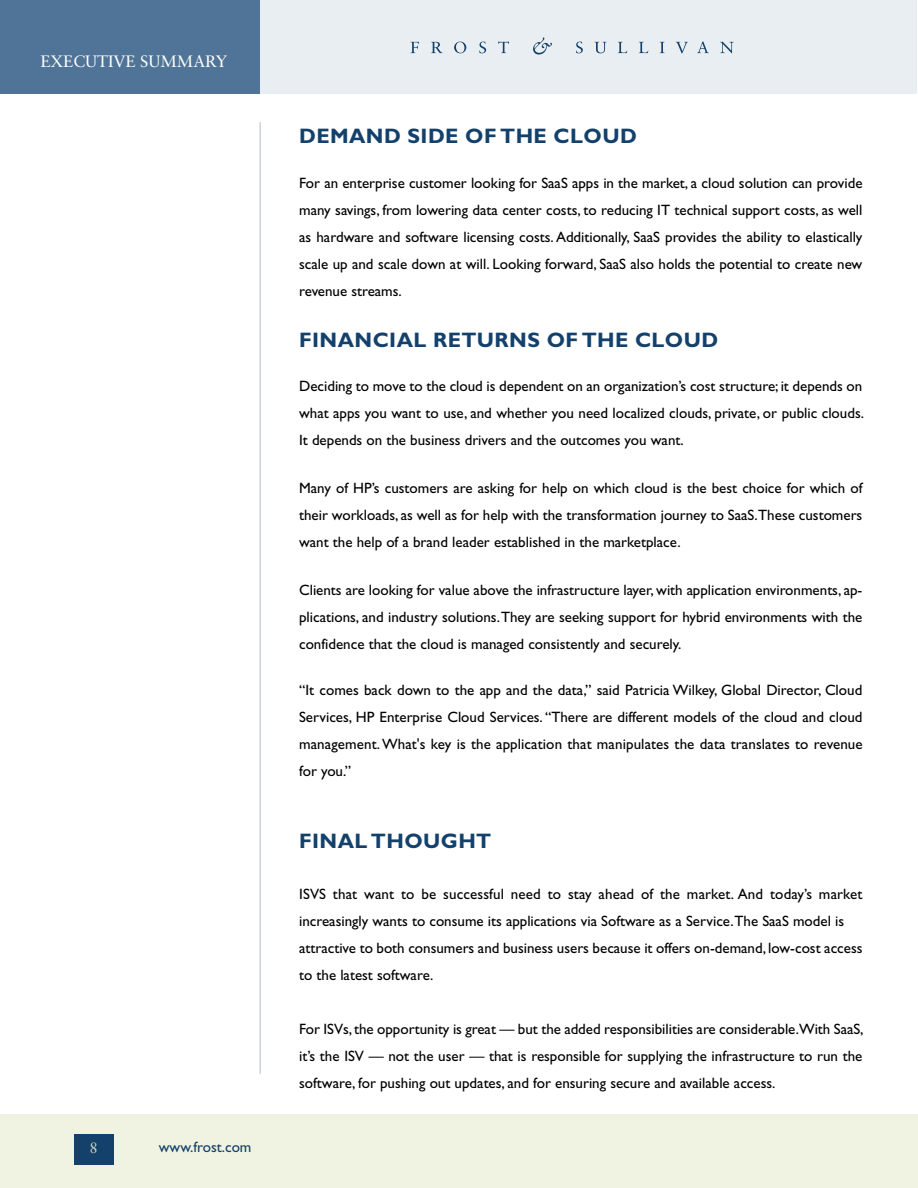
<style>
.page{position:relative;width:918px;height:1188px;background:#fff}
.page>*{position:absolute;margin:0;border:0;box-sizing:border-box;transform-origin:0 0}
.t1{font:700 21px "Gill Sans";letter-spacing:.02em;color:#13416b}
.t2{font:16.5px "Sabon";color:#fff}
.t3{font:15px/27px "Gill Sans";color:#000;text-align:justify}
.t4{font:15px "Gill Sans";color:#13416b}
.t5{font:15px "Sabon";color:#d6d5b6}
</style>
<div class="page">
<div style="left:0;top:1114px;width:917px;height:73px;background:#f1f3e2"></div>
<div style="left:74px;top:1134px;width:40px;height:30px;background:#13416b"></div>
<hr style="left:260px;top:122px;width:1px;height:952px;background:#b0bacb">
<div style="left:0;top:0;width:261px;height:94px;background:#507497"></div>
<div style="left:260px;top:0;width:657px;height:94px;background:#e8eef1"></div>
<svg style="left:411px;top:42px;width:8px;height:11px"></svg>
<svg style="left:431px;top:42px;width:12px;height:11px"></svg>
<svg style="left:454px;top:42px;width:12px;height:11px"></svg>
<svg style="left:479px;top:42px;width:7px;height:11px"></svg>
<svg style="left:498px;top:41px;width:11px;height:12px"></svg>
<svg style="left:576px;top:42px;width:7px;height:11px"></svg>
<svg style="left:594px;top:42px;width:12px;height:11px"></svg>
<svg style="left:618px;top:42px;width:9px;height:11px"></svg>
<svg style="left:639px;top:42px;width:9px;height:11px"></svg>
<svg style="left:660px;top:42px;width:5px;height:11px"></svg>
<svg style="left:676px;top:42px;width:12px;height:11px"></svg>
<svg style="left:697px;top:41px;width:12px;height:12px"></svg>
<svg style="left:720px;top:42px;width:14px;height:11px"></svg>
<svg style="left:533px;top:38px;width:19px;height:17px"></svg>
<p class="t2" style="left:40px;top:54px;width:189px">EXECUTIVE SUMMARY</p>
<p class="t5" style="left:90px;top:1141px;width:10px">8</p>
<p class="t4" style="left:159px;top:1141px;width:94px">www.frost.com</p>
<h1 class="t1" style="left:299px;top:128px;width:339px">DEMAND SIDE OF THE CLOUD</h1>
<p class="t3" style="left:299px;top:171px;width:565px">For an enterprise customer looking for SaaS apps in the market, a cloud solution can provide many savings, from lowering data center costs, to reducing IT technical support costs, as well as hardware and software licensing costs. Additionally, SaaS provides the ability to elastically scale up and scale down at will. Looking forward, SaaS also holds the potential to create new revenue streams.</p>
<h1 class="t1" style="left:299px;top:332px;width:421px">FINANCIAL RETURNS OF THE CLOUD</h1>
<p class="t3" style="left:299px;top:374px;width:566px">Deciding to move to the cloud is dependent on an organization’s cost structure; it depends on what apps you want to use, and whether you need localized clouds, private, or public clouds.<br>It depends on the business drivers and the outcomes you want.</p>
<p class="t3" style="left:299px;top:476px;width:565px">Many of HP’s customers are asking for help on which cloud is the best choice for which of their workloads, as well as for help with the transformation journey to SaaS.These customers want the help of a brand leader established in the marketplace.</p>
<p class="t3" style="left:299px;top:578px;width:565px">Clients are looking for value above the infrastructure layer, with application environments, ap&shy;plications, and industry solutions. They are seeking support for hybrid environments with the confidence that the cloud is managed consistently and securely.</p>
<p class="t3" style="left:299px;top:678px;width:565px">“It comes back down to the app and the data,” said Patricia Wilkey, Global Director, Cloud Services, HP Enterprise Cloud Services. “There are different models of the cloud and cloud management. What's key is the application that manipulates the data translates to revenue for you.”</p>
<h1 class="t1" style="left:299px;top:833px;width:194px">FINAL THOUGHT</h1>
<p class="t3" style="left:299px;top:882px;width:565px;text-align:left">ISVS that want to be successful need to stay ahead of the market. And today’s market increasingly wants to consume its applications via Software as a Service.The SaaS model is attractive to both consumers and business users because it offers on-demand, low-cost access to the latest software.</p>
<p class="t3" style="left:299px;top:1017px;width:566px">For ISVs, the opportunity is great — but the added responsibilities are considerable.With SaaS, it’s the ISV — not the user — that is responsible for supplying the infrastructure to run the software, for pushing out updates, and for ensuring secure and available access.</p>
</div>
